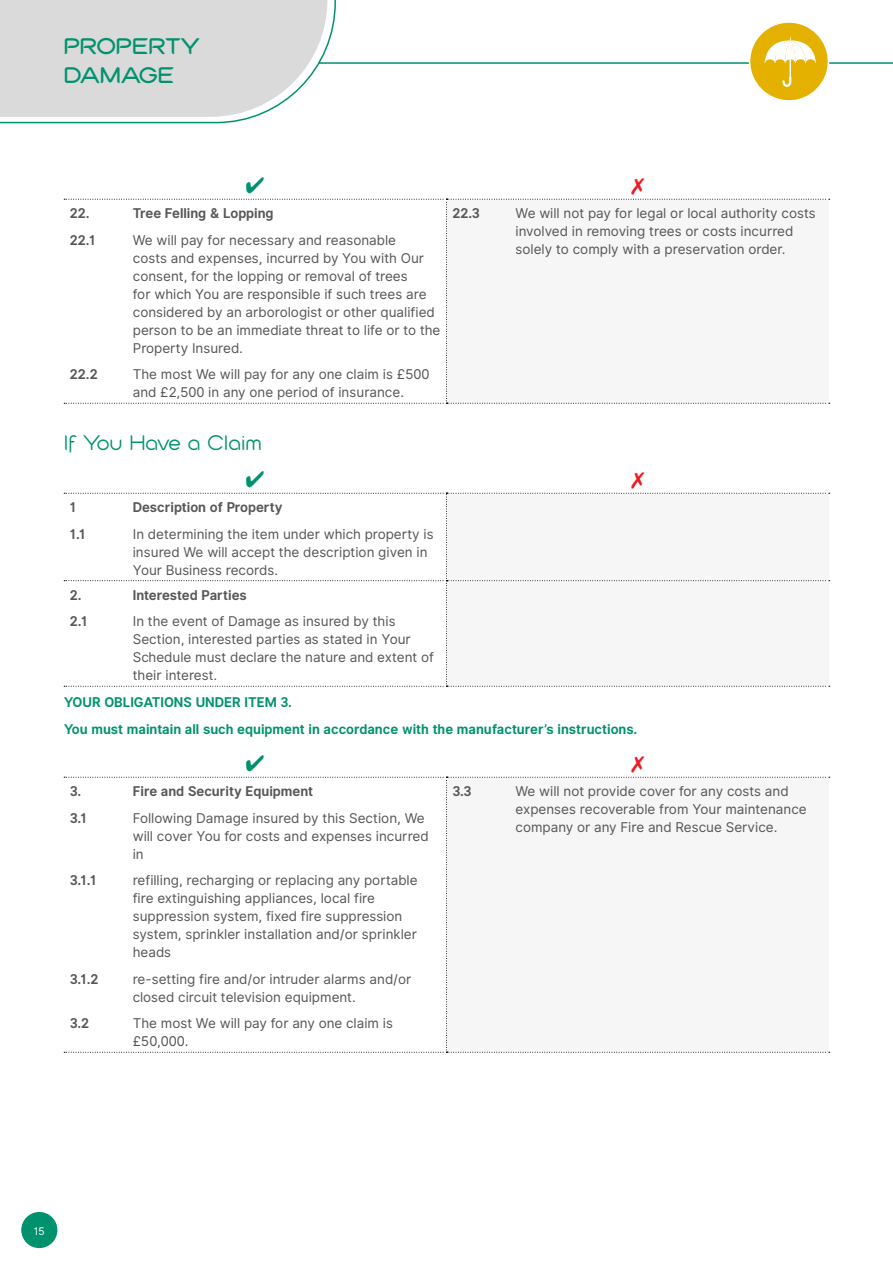
<style>
.page{position:relative;width:893px;height:1263px;background:#fff}
.page>*{position:absolute;margin:0;border:0;box-sizing:border-box;transform-origin:0 0}
.t1{font:700 24px/28.8px "Cabourg";color:#00926e}
.t2{font:22.5px "Cabourg";color:#00926e}
.t3{font:13.5px/18px "Inter UI";color:#575756}
.t4{font:700 13.5px "Inter UI";color:#575756}
.t5{font:700 13.5px/26.5px "Inter UI";color:#00926e}
.t6{font:10.5px "Inter UI";color:#fff}
</style>
<div class="page">
<div style="left:21px;top:1212px;width:36px;height:36px;background:#00926e;border-radius:50%"></div>
<svg style="left:0;top:0;width:336px;height:124px;background:#dbdddd"></svg>
<hr style="left:318px;top:62px;width:575px;height:2px;background:#00926e">
<div style="left:750px;top:22px;width:78px;height:79px;background:#e4b100;border-radius:50%"></div>
<div style="left:749px;top:21px;width:80px;height:81px;border:2px solid #fff;border-radius:50%"></div>
<svg style="left:764px;top:36px;width:52px;height:51px"></svg>
<svg style="left:64px;top:198px;width:766px;height:206px"></svg>
<svg style="left:64px;top:492px;width:766px;height:195px"></svg>
<svg style="left:64px;top:776px;width:766px;height:277px"></svg>
<h1 class="t1" style="left:64px;top:32px;width:137px">PROPERTY<br>DAMAGE</h1>
<p class="t4" style="left:70px;top:204px;width:21px">22.</p>
<p class="t4" style="left:133px;top:204px;width:142px">Tree Felling &amp; Lopping</p>
<p class="t4" style="left:70px;top:231px;width:27px">22.1</p>
<p class="t3" style="left:133px;top:231px;width:309px">We will pay for necessary and reasonable<br>costs and expenses, incurred by You with Our consent, for the lopping or removal of trees<br>for which You are responsible if such trees are considered by an arborologist or other qualified person to be an immediate threat to life or to the Property Insured.</p>
<p class="t4" style="left:70px;top:365px;width:30px">22.2</p>
<p class="t3" style="left:133px;top:365px;width:298px">The most We will pay for any one claim is £500 and £2,500 in any one period of insurance.</p>
<p class="t4" style="left:452px;top:204px;width:29px">22.3</p>
<p class="t3" style="left:515px;top:204px;width:302px">We will not pay for legal or local authority costs involved in removing trees or costs incurred solely to comply with a preservation order.</p>
<h2 class="t2" style="left:64px;top:431px;width:200px">If You Have a Claim</h2>
<p class="t4" style="left:70px;top:498px;width:8px">1</p>
<p class="t4" style="left:133px;top:498px;width:151px">Description of Property</p>
<p class="t4" style="left:70px;top:525px;width:18px">1.1</p>
<p class="t3" style="left:133px;top:525px;width:303px">In determining the item under which property is insured We will accept the description given in<br>Your Business records.</p>
<p class="t4" style="left:70px;top:586px;width:13px">2.</p>
<p class="t4" style="left:133px;top:586px;width:116px">Interested Parties</p>
<p class="t4" style="left:70px;top:612px;width:19px">2.1</p>
<p class="t3" style="left:133px;top:612px;width:303px">In the event of Damage as insured by this Section, interested parties as stated in Your Schedule must declare the nature and extent of their interest.</p>
<p class="t5" style="left:64px;top:689px;width:575px">YOUR OBLIGATIONS UNDER ITEM 3.<br>You must maintain all such equipment in accordance with the manufacturer’s instructions.</p>
<p class="t4" style="left:70px;top:782px;width:13px">3.</p>
<p class="t4" style="left:133px;top:782px;width:182px">Fire and Security Equipment</p>
<p class="t4" style="left:70px;top:809px;width:19px">3.1</p>
<p class="t3" style="left:133px;top:809px;width:297px">Following Damage insured by this Section, We will cover You for costs and expenses incurred in</p>
<p class="t4" style="left:70px;top:871px;width:28px">3.1.1</p>
<p class="t3" style="left:133px;top:871px;width:286px">refilling, recharging or replacing any portable fire extinguishing appliances, local fire suppression system, fixed fire suppression system, sprinkler installation and/or sprinkler heads</p>
<p class="t4" style="left:70px;top:970px;width:30px">3.1.2</p>
<p class="t3" style="left:133px;top:970px;width:280px">re-setting fire and/or intruder alarms and/or closed circuit television equipment.</p>
<p class="t4" style="left:70px;top:1014px;width:21px">3.2</p>
<p class="t3" style="left:133px;top:1014px;width:262px">The most We will pay for any one claim is £50,000.</p>
<p class="t4" style="left:452px;top:782px;width:21px">3.3</p>
<p class="t3" style="left:515px;top:782px;width:293px">We will not provide cover for any costs and expenses recoverable from Your maintenance company or any Fire and Rescue Service.</p>
<p class="t6" style="left:34px;top:1224px;width:12px">15</p>
</div>
